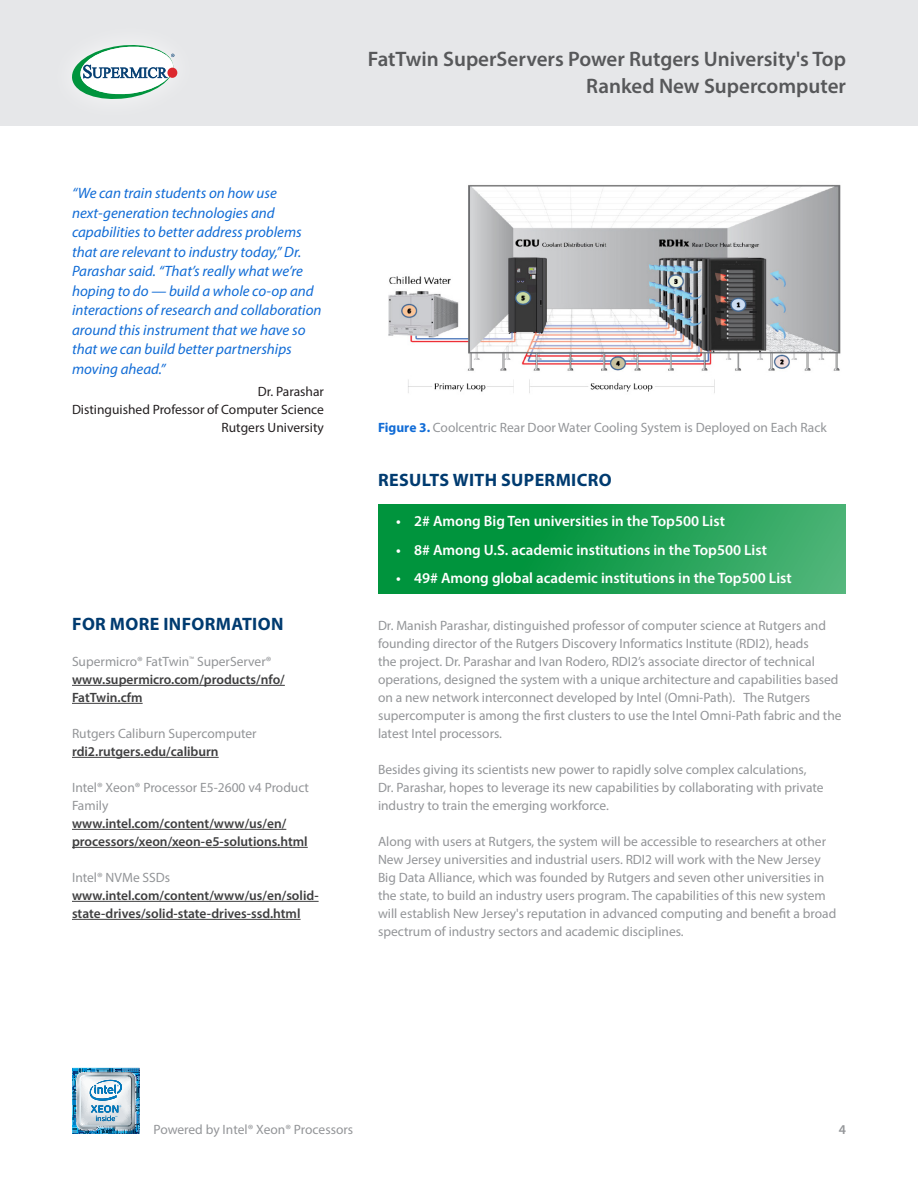
<style>
.page{position:relative;width:918px;height:1188px;background:#fff}
.page>*{position:absolute;margin:0;border:0;box-sizing:border-box;transform-origin:0 0}
.t1{font:600 21px/27px "Myriad Pro";color:#57585a;text-align:right}
.Heading_1{font:700 18px "Myriad Pro";letter-spacing:.02em;color:#003b70}
.Body_Text{font:700 18px "Myriad Pro";letter-spacing:.02em;color:#003b70}
.Quotes{font:italic 15px/19.5px "Myriad Pro";color:#116cd6}
.t2{font:600 15px "Myriad Pro";color:#fff}
.Body_Text-2{font:13.5px/18px "Myriad Pro";color:#939598}
.Body_Text-3{font:600 13.5px/18px "Myriad Pro";color:#3e3e3f}
.Body_Text_Column{font:13.5px/18px "Myriad Pro";color:#231f20;text-align:right}
.t3{font:600 13.5px "Myriad Pro";color:#939598}
.s1{font-weight:400;color:#939598}
.s2{font-weight:600;color:#3e3e3f}
.s3{font-weight:700;color:#116cd6}
</style>
<div class="page">
<img style="left:72px;top:1068px;width:68px;height:66px">
<div style="left:0;top:0;width:918px;height:126px;background:#e6e7e9"></div>
<div style="left:167px;top:68px;width:10px;height:10px;background:#dc272d;border-radius:50%"></div>
<svg style="left:72px;top:45px;width:103px;height:54px"></svg>
<img style="left:388px;top:184px;width:453px;height:209px">
<div style="left:378px;top:504px;width:468px;height:90px;background:linear-gradient(to right,#008d30,#47b173)"></div>
<hr style="left:72px;top:685px;width:213px;height:1px;background:#3e3e3f">
<hr style="left:72px;top:703px;width:71px;height:1px;background:#3e3e3f">
<hr style="left:72px;top:757px;width:147px;height:1px;background:#3e3e3f">
<hr style="left:72px;top:829px;width:214px;height:1px;background:#3e3e3f">
<hr style="left:72px;top:847px;width:236px;height:1px;background:#3e3e3f">
<hr style="left:72px;top:901px;width:247px;height:1px;background:#3e3e3f">
<hr style="left:72px;top:919px;width:229px;height:1px;background:#3e3e3f">
<p class="Quotes" style="left:72px;top:183px;width:251px">“We can train students on how use next-generation technologies and capabilities to better address problems that are relevant to industry today,” Dr.<br>Parashar said. “That’s really what we’re hoping to do — build a whole co-op and interactions of research and collaboration around this instrument that we have so that we can build better partnerships moving ahead.”</p>
<p class="Body_Text_Column" style="left:72px;top:382px;width:254px">Dr. Parashar<br>Distinguished Professor of Computer Science<br>Rutgers University</p>
<p class="Body_Text" style="left:72px;top:612px;width:213px">FOR MORE INFORMATION</p>
<p class="Body_Text-3" style="left:72px;top:652px;width:214px"><span class="s1">Supermicro® FatTwin</span><sup>™</sup> <span class="s1">SuperServer® </span>www.supermicro.com/products/nfo/<br>FatTwin.cfm</p>
<p class="Body_Text-2" style="left:72px;top:724px;width:186px">Rutgers Caliburn Supercomputer <span class="s2">rdi2.rutgers.edu/caliburn</span></p>
<p class="Body_Text-3" style="left:72px;top:778px;width:239px"><span class="s1">Intel® Xeon® Processor E5-2600 v4 Product Family </span>www.intel.com/content/www/us/en/ processors/xeon/xeon-e5-solutions.html</p>
<p class="Body_Text-3" style="left:72px;top:868px;width:248px"><span class="s1">Intel® NVMe SSDs </span>www.intel.com/content/www/us/en/solid&shy;state-drives/solid-state-drives-ssd.html</p>
<h1 class="t1" style="left:368px;top:45px;width:480px">FatTwin SuperServers Power Rutgers University's Top<br>Ranked New Supercomputer</h1>
<p class="Body_Text-2" style="left:378px;top:418px;width:450px"><span class="s3">Figure 3.</span> Coolcentric Rear Door Water Cooling System is Deployed on Each Rack</p>
<p class="Heading_1" style="left:378px;top:468px;width:235px">RESULTS WITH SUPERMICRO</p>
<p class="t2" style="left:396px;top:512px;width:330px">• 2# Among Big Ten universities in the Top500 List</p>
<p class="t2" style="left:396px;top:540px;width:373px">• 8# Among U.S. academic institutions in the Top500 List</p>
<p class="t2" style="left:396px;top:569px;width:397px">• 49# Among global academic institutions in the Top500 List</p>
<p class="Body_Text-2" style="left:378px;top:616px;width:465px">Dr. Manish Parashar, distinguished professor of computer science at Rutgers and founding director of the Rutgers Discovery Informatics Institute (RDI2), heads<br>the project. Dr. Parashar and Ivan Rodero, RDI2’s associate director of technical operations, designed the system with a unique architecture and capabilities based on a new network interconnect developed by Intel (Omni-Path). The Rutgers supercomputer is among the first clusters to use the Intel Omni-Path fabric and the latest Intel processors.</p>
<p class="Body_Text-2" style="left:378px;top:760px;width:447px">Besides giving its scientists new power to rapidly solve complex calculations,<br>Dr. Parashar, hopes to leverage its new capabilities by collaborating with private industry to train the emerging workforce.</p>
<p class="Body_Text-2" style="left:378px;top:832px;width:460px">Along with users at Rutgers, the system will be accessible to researchers at other New Jersey universities and industrial users. RDI2 will work with the New Jersey Big Data Alliance, which was founded by Rutgers and seven other universities in the state, to build an industry users program. The capabilities of this new system will establish New Jersey's reputation in advanced computing and benefit a broad spectrum of industry sectors and academic disciplines.</p>
<p class="Body_Text-2" style="left:154px;top:1120px;width:201px">Powered by Intel® Xeon® Processors</p>
<p class="t3" style="left:839px;top:1121px;width:9px">4</p>
</div>
